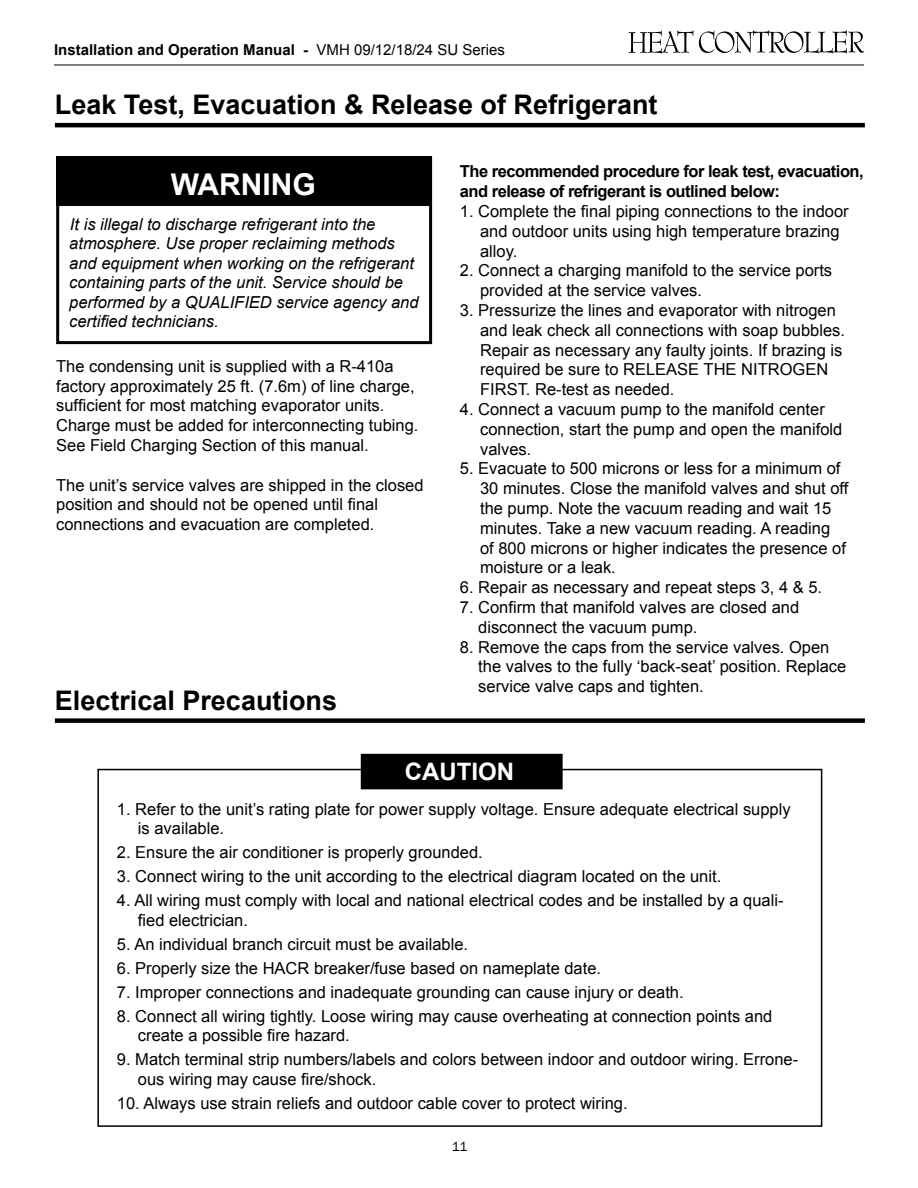
<style>
.page{position:relative;width:918px;height:1188px;background:#fff}
.page>*{position:absolute;margin:0;border:0;box-sizing:border-box;transform-origin:0 0}
.t1{font:700 30px "Arial";color:#fff}
.t2{font:700 27px "Arial";color:#000}
.t3{font:700 24px "Arial";color:#fff}
.t4{font:16.5px/19.8px "Arial";color:#000}
.t5{font:italic 16.5px/19.5px "Arial";color:#000}
.t6{font:700 16.5px/19.8px "Arial";letter-spacing:-.03em;color:#000}
.t7{font:700 15px "Arial";color:#000}
.t8{font:13.5px "Franklin Gothic";color:#000}
.s1{font-weight:400}
</style>
<div class="page">
<svg style="left:628px;top:30px;width:236px;height:24px"></svg>
<hr style="left:54px;top:65px;width:810px;height:1px;background:#000">
<hr style="left:55px;top:123px;width:810px;height:4px;background:#000">
<div style="left:56px;top:157px;width:376px;height:49px;background:#000"></div>
<div style="left:56px;top:157px;width:376px;height:187px;border:3px solid #000"></div>
<div style="left:55px;top:718px;width:810px;height:5px;background:#000"></div>
<div style="left:97px;top:769px;width:725px;height:358px;border:2px solid #000"></div>
<div style="left:362px;top:755px;width:200px;height:34px;background:#000"></div>
<div style="left:361px;top:754px;width:202px;height:35px;border:2px solid #000"></div>
<p class="t7" style="left:54px;top:40px;width:452px">Installation and Operation Manual - <span class="s1">VMH 09/12/18/24 SU Series</span></p>
<h2 class="t2" style="left:55px;top:87px;width:604px">Leak Test, Evacuation &amp; Release of Refrigerant</h2>
<h1 class="t1" style="left:171px;top:165px;width:146px">WARNING</h1>
<p class="t5" style="left:69px;top:215px;width:351px">It is illegal to discharge refrigerant into the atmosphere. Use proper reclaiming methods and equipment when working on the refrigerant containing parts of the unit. Service should be performed by a QUALIFIED service agency and certified technicians.</p>
<p class="t4" style="left:56px;top:356px;width:364px">The condensing unit is supplied with a R-410a factory approximately 25 ft. (7.6m) of line charge, sufficient for most matching evaporator units.<br>Charge must be added for interconnecting tubing.<br>See Field Charging Section of this manual.</p>
<p class="t4" style="left:56px;top:475px;width:369px">The unit’s service valves are shipped in the closed position and should not be opened until final connections and evacuation are completed.</p>
<h2 class="t2" style="left:55px;top:683px;width:284px">Electrical Precautions</h2>
<p class="t6" style="left:460px;top:162px;width:405px">The recommended procedure for leak test, evacuation, and release of refrigerant is outlined below:</p>
<p class="t4" style="left:480px;top:202px;width:370px;text-indent:-20px">1. Complete the final piping connections to the indoor and outdoor units using high temperature brazing alloy.</p>
<p class="t4" style="left:480px;top:261px;width:354px;text-indent:-20px">2. Connect a charging manifold to the service ports provided at the service valves.</p>
<p class="t4" style="left:480px;top:301px;width:367px;text-indent:-20px">3. Pressurize the lines and evaporator with nitrogen and leak check all connections with soap bubbles.<br>Repair as necessary any faulty joints. If brazing is required be sure to RELEASE THE NITROGEN FIRST. Re-test as needed.</p>
<p class="t4" style="left:480px;top:400px;width:364px;text-indent:-20px">4. Connect a vacuum pump to the manifold center connection, start the pump and open the manifold valves.</p>
<p class="t4" style="left:480px;top:459px;width:370px;text-indent:-20px">5. Evacuate to 500 microns or less for a minimum of 30 minutes. Close the manifold valves and shut off the pump. Note the vacuum reading and wait 15 minutes. Take a new vacuum reading. A reading<br>of 800 microns or higher indicates the presence of moisture or a leak.</p>
<p class="t4" style="left:460px;top:578px;width:364px">6. Repair as necessary and repeat steps 3, 4 &amp; 5.</p>
<p class="t4" style="left:478px;top:598px;width:322px;text-indent:-18px">7. Confirm that manifold valves are closed and disconnect the vacuum pump.</p>
<p class="t4" style="left:478px;top:637px;width:370px;text-indent:-18px">8. Remove the caps from the service valves. Open the valves to the fully ‘back-seat’ position. Replace service valve caps and tighten.</p>
<h3 class="t3" style="left:405px;top:756px;width:111px">CAUTION</h3>
<p class="t4" style="left:138px;top:799px;width:654px;text-indent:-21px">1. Refer to the unit’s rating plate for power supply voltage. Ensure adequate electrical supply is available.</p>
<p class="t4" style="left:117px;top:843px;width:367px">2. Ensure the air conditioner is properly grounded.</p>
<p class="t4" style="left:117px;top:867px;width:606px">3. Connect wiring to the unit according to the electrical diagram located on the unit.</p>
<p class="t4" style="left:138px;top:891px;width:647px;text-indent:-21px">4. All wiring must comply with local and national electrical codes and be installed by a quali&shy;fied electrician.</p>
<p class="t4" style="left:117px;top:934px;width:353px">5. An individual branch circuit must be available.</p>
<p class="t4" style="left:117px;top:958px;width:486px">6. Properly size the HACR breaker/fuse based on nameplate date.</p>
<p class="t4" style="left:117px;top:982px;width:568px">7. Improper connections and inadequate grounding can cause injury or death.</p>
<p class="t4" style="left:138px;top:1006px;width:636px;text-indent:-21px">8. Connect all wiring tightly. Loose wiring may cause overheating at connection points and create a possible fire hazard.</p>
<p class="t4" style="left:138px;top:1050px;width:662px;text-indent:-21px">9. Match terminal strip numbers/labels and colors between indoor and outdoor wiring. Errone&shy;ous wiring may cause fire/shock.</p>
<p class="t4" style="left:117px;top:1093px;width:512px">10. Always use strain reliefs and outdoor cable cover to protect wiring.</p>
<p class="t8" style="left:452px;top:1138px;width:19px">1111</p>
</div>
